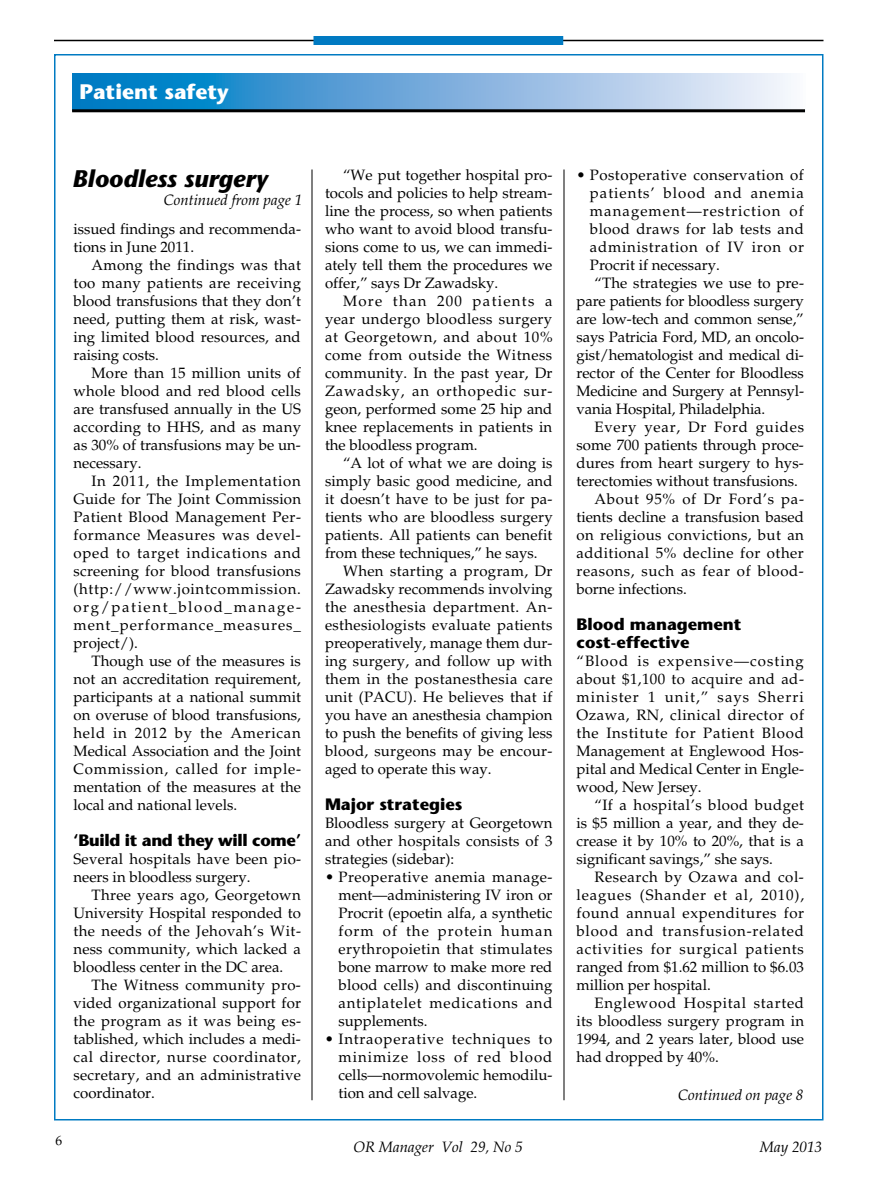
<style>
.page{position:relative;width:891px;height:1188px;background:#fff}
.page>*{position:absolute;margin:0;border:0;box-sizing:border-box;transform-origin:0 0}
.t1{font:italic 700 24px "Stone Sans Std";color:#000}
.t2{font:700 21px "Stone Sans Std";color:#fff}
.t3{font:700 16.5px/18px "Stone Sans Std";color:#000}
.t4{font:700 16.5px "Stone Sans Std";letter-spacing:-.02em;color:#000}
.t5{font:15px/18px "Palatino LT Std";color:#000;text-align:justify}
.t6{font:15px "Palatino LT Std";letter-spacing:.03em;color:#000}
.t7{font:15px "Palatino LT Std";letter-spacing:.025em;color:#000}
.t8{font:italic 15px "Palatino LT Std";color:#000}
.t9{font:15px "Palatino LT Std";letter-spacing:.05em;color:#000}
.t10{font:15px "Palatino LT Std";letter-spacing:.035em;color:#000}
.t11{font:15px "Palatino LT Std";letter-spacing:.04em;color:#000}
.t12{font:15px "Palatino LT Std";letter-spacing:.07em;color:#000}
.t13{font:15px "Palatino LT Std";letter-spacing:.065em;color:#000}
.t14{font:15px "Palatino LT Std";letter-spacing:.045em;color:#000}
.t15{font:13.5px "Palatino LT Std";color:#000}
</style>
<div class="page">
<div style="left:54px;top:54px;width:770px;height:1066px;background:#fff;border:2px solid #007ac2"></div>
<hr style="left:312px;top:170px;width:1px;height:930px;background:#000">
<hr style="left:564px;top:170px;width:1px;height:930px;background:#000">
<hr style="left:54px;top:40px;width:770px;height:1px;background:#000">
<div style="left:314px;top:36px;width:249px;height:9px;background:#007ac2"></div>
<svg style="left:72px;top:73px;width:719px;height:36px;background:#71afdc"></svg>
<hr style="left:72px;top:109px;width:733px;height:3px;background:#000">
<h2 class="t2" style="left:80px;top:80px;width:151px">Patient safety</h2>
<h1 class="t1" style="left:72px;top:164px;width:197px">Bloodless surgery</h1>
<p class="t8" style="left:164px;top:191px;width:140px">Continued from page 1</p>
<p class="t5" style="left:74px;top:220px;width:229px">issued findings and recommenda&shy;tions in June 2011.</p>
<p class="t5" style="left:74px;top:256px;width:229px;text-indent:18px">Among the findings was that too many patients are receiving blood transfusions that they don’t need, putting them at risk, wast&shy;ing limited blood resources, and raising costs.</p>
<p class="t5" style="left:74px;top:364px;width:229px;text-indent:18px">More than 15 million units of whole blood and red blood cells are transfused annually in the US according to HHS, and as many as 30% of transfusions may be un&shy;necessary.</p>
<p class="t5" style="left:74px;top:472px;width:229px;text-indent:18px">In 2011, the Implementation Guide for The Joint Commission Patient Blood Management Per&shy;formance Measures was devel&shy;oped to target indications and screening for blood transfusions (http://www.jointcommission. org/patient_blood_manage&shy;ment_performance_measures_ project/).</p>
<p class="t5" style="left:74px;top:652px;width:229px;text-indent:18px">Though use of the measures is not an accreditation requirement, participants at a national summit on overuse of blood transfusions, held in 2012 by the American Medical Association and the Joint Commission, called for imple&shy;mentation of the measures at the local and national levels.</p>
<p class="t4" style="left:74px;top:830px;width:229px">‘Build it and they will come’</p>
<p class="t5" style="left:74px;top:850px;width:229px">Several hospitals have been pio&shy;neers in bloodless surgery.</p>
<p class="t5" style="left:74px;top:886px;width:229px;text-indent:18px">Three years ago, Georgetown University Hospital responded to the needs of the Jehovah’s Wit&shy;ness community, which lacked a bloodless center in the DC area.</p>
<p class="t5" style="left:74px;top:976px;width:229px;text-indent:18px">The Witness community pro&shy;vided organizational support for the program as it was being es&shy;tablished, which includes a medi&shy;cal director, nurse coordinator, secretary, and an administrative coordinator.</p>
<p class="t15" style="left:56px;top:1133px;width:8px">6</p>
<p class="t5" style="left:325px;top:166px;width:229px;text-indent:18px">“We put together hospital pro&shy;tocols and policies to help stream&shy;line the process, so when patients who want to avoid blood transfu&shy;sions come to us, we can immedi&shy;ately tell them the procedures we offer,” says Dr Zawadsky.</p>
<p class="t5" style="left:325px;top:292px;width:229px;text-indent:18px">More than 200 patients a year undergo bloodless surgery at Georgetown, and about 10% come from outside the Witness community. In the past year, Dr Zawadsky, an orthopedic sur&shy;geon, performed some 25 hip and knee replacements in patients in the bloodless program.</p>
<p class="t5" style="left:343px;top:454px;width:211px">“A lot of what we are doing is</p>
<p class="t5" style="left:325px;top:472px;width:229px">simply basic good medicine, and</p>
<p class="t5" style="left:325px;top:490px;width:229px">it doesn’t have to be just for pa-</p>
<p class="t5" style="left:325px;top:508px;width:229px">tients who are bloodless surgery</p>
<p class="t5" style="left:325px;top:526px;width:229px">patients. All patients can benefit</p>
<p class="t5" style="left:325px;top:544px;width:214px">from these techniques,” he says.</p>
<p class="t7" style="left:343px;top:562px;width:211px">When starting a program, Dr</p>
<p class="t5" style="left:325px;top:580px;width:229px">Zawadsky recommends involving</p>
<p class="t6" style="left:325px;top:598px;width:229px">the anesthesia department. An-</p>
<p class="t7" style="left:325px;top:616px;width:229px">esthesiologists evaluate patients</p>
<p class="t5" style="left:325px;top:634px;width:229px">preoperatively, manage them dur-</p>
<p class="t5" style="left:325px;top:652px;width:229px">ing surgery, and follow up with</p>
<p class="t6" style="left:325px;top:670px;width:229px">them in the postanesthesia care</p>
<p class="t5" style="left:325px;top:688px;width:229px">unit (PACU). He believes that if</p>
<p class="t5" style="left:325px;top:706px;width:229px">you have an anesthesia champion</p>
<p class="t5" style="left:325px;top:724px;width:229px">to push the benefits of giving less</p>
<p class="t5" style="left:325px;top:742px;width:229px">blood, surgeons may be encour-</p>
<p class="t5" style="left:325px;top:760px;width:168px">aged to operate this way.</p>
<p class="t3" style="left:325px;top:795px;width:139px">Major strategies</p>
<p class="t5" style="left:325px;top:814px;width:229px">Bloodless surgery at Georgetown and other hospitals consists of 3 strategies (sidebar):</p>
<p class="t5" style="left:338px;top:868px;width:216px;text-indent:-13px">• Preoperative anemia manage&shy;ment—administering IV iron or Procrit (epoetin alfa, a synthetic form of the protein human erythropoietin that stimulates bone marrow to make more red blood cells) and discontinuing antiplatelet medications and supplements.</p>
<p class="t5" style="left:338px;top:1030px;width:216px;text-indent:-14px">• Intraoperative techniques to minimize loss of red blood cells—normovolemic hemodilu&shy;tion and cell salvage.</p>
<p class="t6" style="left:576px;top:166px;width:229px">• Postoperative conservation of</p>
<p class="t13" style="left:590px;top:184px;width:216px">patients’ blood and anemia</p>
<p class="t12" style="left:590px;top:202px;width:215px">management—restriction of</p>
<p class="t6" style="left:590px;top:220px;width:215px">blood draws for lab tests and</p>
<p class="t9" style="left:590px;top:238px;width:215px">administration of IV iron or</p>
<p class="t5" style="left:590px;top:256px;width:131px">Procrit if necessary.</p>
<p class="t5" style="left:594px;top:274px;width:211px">“The strategies we use to pre-</p>
<p class="t5" style="left:576px;top:292px;width:229px">pare patients for bloodless surgery</p>
<p class="t5" style="left:576px;top:310px;width:229px">are low-tech and common sense,”</p>
<p class="t5" style="left:576px;top:328px;width:229px">says Patricia Ford, MD, an oncolo-</p>
<p class="t5" style="left:576px;top:346px;width:229px">gist/hematologist and medical di-</p>
<p class="t5" style="left:576px;top:364px;width:229px">rector of the Center for Bloodless</p>
<p class="t5" style="left:576px;top:382px;width:229px">Medicine and Surgery at Pennsyl-</p>
<p class="t5" style="left:576px;top:400px;width:190px">vania Hospital, Philadelphia.</p>
<p class="t9" style="left:594px;top:418px;width:211px">Every year, Dr Ford guides</p>
<p class="t5" style="left:576px;top:436px;width:229px">some 700 patients through proce-</p>
<p class="t5" style="left:576px;top:454px;width:229px">dures from heart surgery to hys-</p>
<p class="t5" style="left:576px;top:472px;width:223px">terectomies without transfusions.</p>
<p class="t14" style="left:594px;top:490px;width:211px">About 95% of Dr Ford’s pa-</p>
<p class="t5" style="left:576px;top:508px;width:229px">tients decline a transfusion based</p>
<p class="t7" style="left:576px;top:526px;width:229px">on religious convictions, but an</p>
<p class="t10" style="left:576px;top:544px;width:229px">additional 5% decline for other</p>
<p class="t11" style="left:576px;top:562px;width:229px">reasons, such as fear of blood-</p>
<p class="t5" style="left:576px;top:580px;width:112px">borne infections.</p>
<p class="t3" style="left:576px;top:615px;width:167px">Blood management cost-effective</p>
<p class="t5" style="left:576px;top:652px;width:229px">“Blood is expensive—costing about $1,100 to acquire and ad&shy;minister 1 unit,” says Sherri Ozawa, RN, clinical director of the Institute for Patient Blood Management at Englewood Hos&shy;pital and Medical Center in Engle&shy;wood, New Jersey.</p>
<p class="t5" style="left:576px;top:796px;width:229px;text-indent:18px">“If a hospital’s blood budget is $5 million a year, and they de&shy;crease it by 10% to 20%, that is a significant savings,” she says.</p>
<p class="t5" style="left:576px;top:868px;width:229px;text-indent:18px">Research by Ozawa and col&shy;leagues (Shander et al, 2010), found annual expenditures for blood and transfusion-related activities for surgical patients ranged from $1.62 million to $6.03 million per hospital.</p>
<p class="t5" style="left:576px;top:994px;width:229px;text-indent:18px">Englewood Hospital started its bloodless surgery program in 1994, and 2 years later, blood use had dropped by 40%.</p>
<p class="t8" style="left:678px;top:1086px;width:127px">Continued on page 8</p>
<p class="t8" style="left:353px;top:1138px;width:171px">OR Manager Vol 29, No 5</p>
<p class="t8" style="left:760px;top:1138px;width:64px">May 2013</p>
</div>
